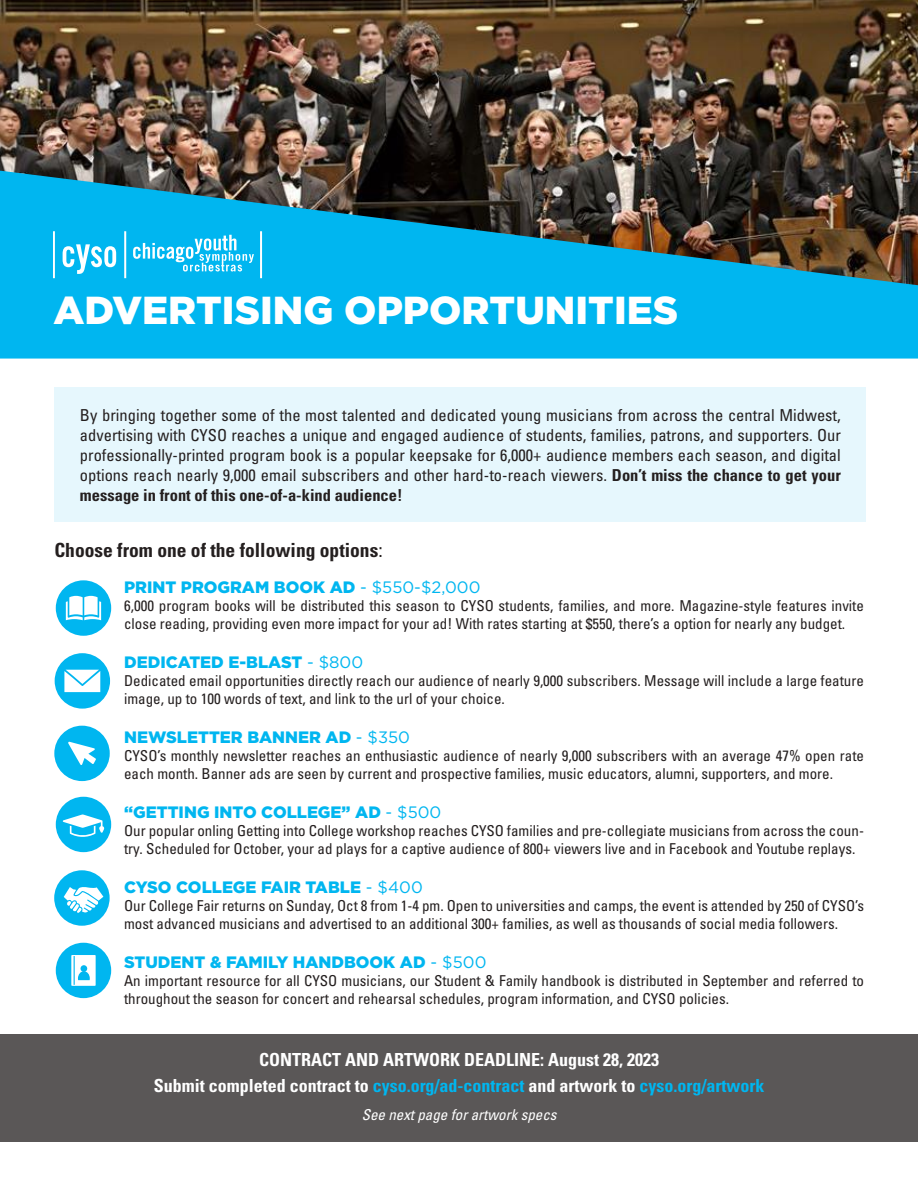
<style>
.page{position:relative;width:918px;height:1188px;background:#fff}
.page>*{position:absolute;margin:0;border:0;box-sizing:border-box;transform-origin:0 0}
.t1{font:900 39px "Gotham";color:#fff}
.t2{font:700 condensed 19.5px "Univers LT Std";color:#241f1f}
.t3{font:700 condensed 18px/25.5px "Univers LT Std";color:#fff;text-align:center}
.t4{font:condensed 16.5px/19.8px "Univers LT Std";color:#241f1f;text-align:justify}
.t5{font:900 16.5px "Gotham";color:#00b6f0}
.t6{font:condensed 15px/18px "Univers LT Std";color:#241f1f}
.t7{font:italic condensed 15px "Univers LT Std";color:#fff}
.s1{font-weight:700}
.s2{font-weight:400}
.s3{color:#00b6f0}
</style>
<div class="page">
<div style="left:0;top:1034px;width:918px;height:108px;background:#5a5757"></div>
<div style="left:54px;top:387px;width:812px;height:135px;background:#e6f7fd"></div>
<div style="left:55px;top:653px;width:55px;height:56px;background:#00b6f0;border-radius:50%"></div>
<svg style="left:64px;top:670px;width:36px;height:22px"></svg>
<div style="left:56px;top:580px;width:55px;height:56px;background:#00b6f0;border-radius:50%"></div>
<svg style="left:66px;top:596px;width:35px;height:24px"></svg>
<div style="left:56px;top:943px;width:55px;height:55px;background:#00b6f0;border-radius:50%"></div>
<svg style="left:71px;top:955px;width:25px;height:31px"></svg>
<div style="left:54px;top:726px;width:56px;height:55px;background:#00b6f0;border-radius:50%"></div>
<svg style="left:68px;top:742px;width:28px;height:23px"></svg>
<div style="left:56px;top:797px;width:55px;height:55px;background:#00b6f0;border-radius:50%"></div>
<svg style="left:63px;top:814px;width:41px;height:23px"></svg>
<div style="left:54px;top:870px;width:56px;height:56px;background:#00b6f0;border-radius:50%"></div>
<svg style="left:64px;top:887px;width:39px;height:26px"></svg>
<img style="left:0;top:0;width:918px;height:171px">
<svg style="left:0;top:171px;width:918px;height:188px;background:#168eb1"></svg>
<svg style="left:63px;top:244px;width:53px;height:30px"></svg>
<svg style="left:53px;top:231px;width:2px;height:47px"></svg>
<svg style="left:124px;top:231px;width:2px;height:47px"></svg>
<svg style="left:260px;top:231px;width:2px;height:47px"></svg>
<svg style="left:133px;top:235px;width:121px;height:36px;background:#3ec7f3"></svg>
<h1 class="t1" style="left:53px;top:288px;width:626px">ADVERTISING OPPORTUNITIES</h1>
<p class="t4" style="left:80px;top:405px;width:762px">By bringing together some of the most talented and dedicated young musicians from across the central Midwest, advertising with CYSO reaches a unique and engaged audience of students, families, patrons, and supporters. Our professionally-printed program book is a popular keepsake for 6,000+ audience members each season, and digital options reach nearly 9,000 email subscribers and other hard-to-reach viewers. <span class="s1">Don’t miss the chance to get your message in front of this one-of-a-kind audience!</span></p>
<h2 class="t2" style="left:54px;top:538px;width:330px">Choose from one of the following options<span class="s2">:</span></h2>
<p class="t5" style="left:124px;top:578px;width:358px">PRINT PROGRAM BOOK AD <span class="s2">- $550-$2,000</span></p>
<p class="t6" style="left:124px;top:597px;width:741px">6,000 program books will be distributed this season to CYSO students, families, and more. Magazine-style features invite close reading, providing even more impact for your ad! With rates starting at $550, there’s a option for nearly any budget.</p>
<p class="t5" style="left:124px;top:653px;width:241px">DEDICATED E-BLAST <span class="s2">- $800</span></p>
<p class="t6" style="left:124px;top:672px;width:741px">Dedicated email opportunities directly reach our audience of nearly 9,000 subscribers. Message will include a large feature image, up to 100 words of text, and link to the url of your choice.</p>
<p class="t5" style="left:124px;top:728px;width:287px">NEWSLETTER BANNER AD <span class="s2">- $350</span></p>
<p class="t6" style="left:124px;top:747px;width:741px">CYSO’s monthly newsletter reaches an enthusiastic audience of nearly 9,000 subscribers with an average 47% open rate each month. Banner ads are seen by current and prospective families, music educators, alumni, supporters, and more.</p>
<p class="t5" style="left:124px;top:803px;width:319px">“GETTING INTO COLLEGE” AD <span class="s2">- $500</span></p>
<p class="t6" style="left:124px;top:822px;width:741px">Our popular onling Getting into College workshop reaches CYSO families and pre-collegiate musicians from across the coun&shy;try. Scheduled for October, your ad plays for a captive audience of 800+ viewers live and in Facebook and Youtube replays.</p>
<p class="t5" style="left:124px;top:878px;width:300px">CYSO COLLEGE FAIR TABLE <span class="s2">- $400</span></p>
<p class="t6" style="left:124px;top:897px;width:741px">Our College Fair returns on Sunday, Oct 8 from 1-4 pm. Open to universities and camps, the event is attended by 250 of CYSO’s most advanced musicians and advertised to an additional 300+ families, as well as thousands of social media followers.</p>
<p class="t5" style="left:124px;top:953px;width:364px">STUDENT &amp; FAMILY HANDBOOK AD <span class="s2">- $500</span></p>
<p class="t6" style="left:124px;top:972px;width:741px">An important resource for all CYSO musicians, our Student &amp; Family handbook is distributed in September and referred to throughout the season for concert and rehearsal schedules, program information, and CYSO policies.</p>
<p class="t3" style="left:154px;top:1047px;width:612px">CONTRACT AND ARTWORK DEADLINE: August 28, 2023<br>Submit completed contract to <span class="s3">cyso.org/ad-contract</span> and artwork to <span class="s3">cyso.org/artwork</span></p>
<p class="t7" style="left:362px;top:1105px;width:196px">See next page for artwork specs</p>
</div>
